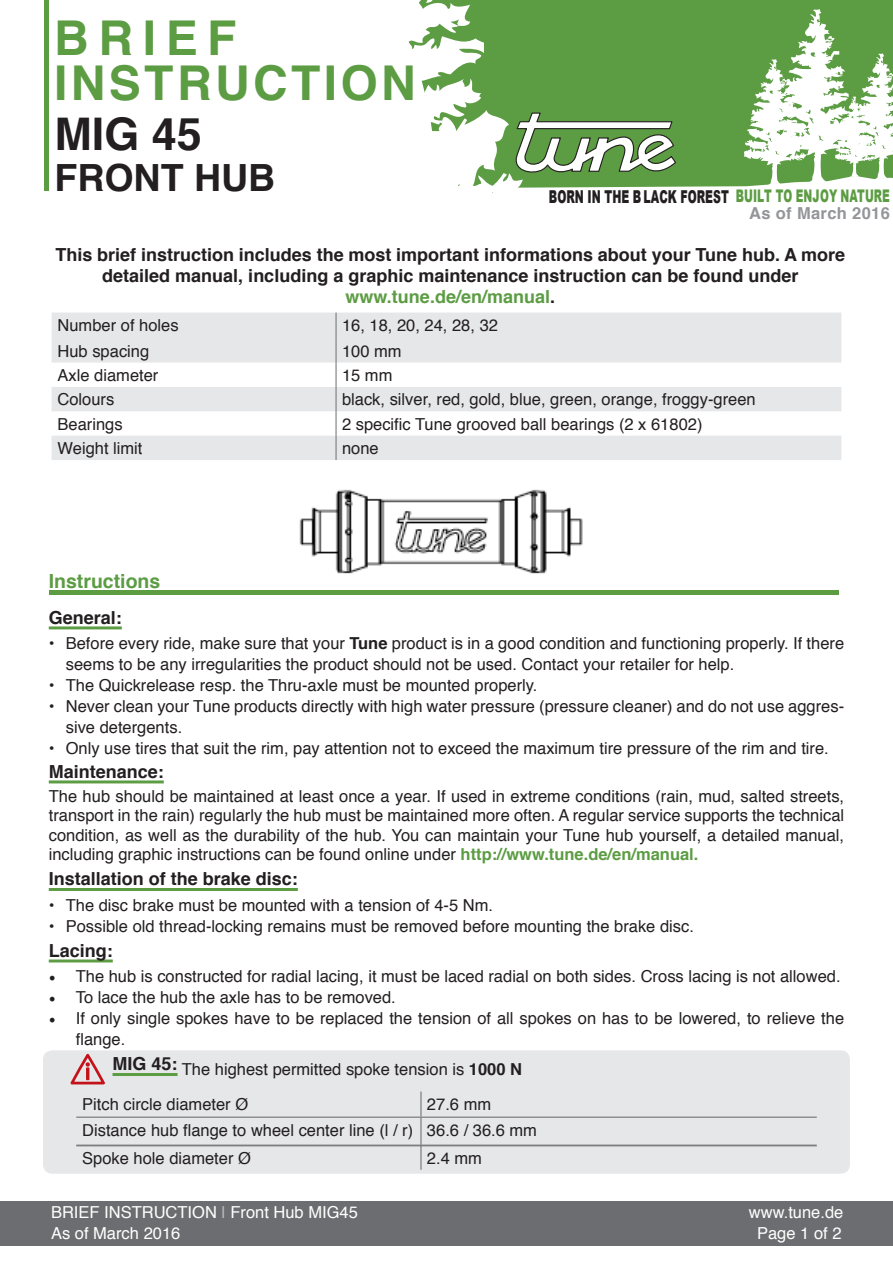
<style>
.page{position:relative;width:893px;height:1263px;background:#fff}
.page>*{position:absolute;margin:0;border:0;box-sizing:border-box;transform-origin:0 0}
.t1{font:700 48px/45px "Helvetica";letter-spacing:.07em;color:#5c9c43}
.t2{font:700 45px "Helvetica";color:#231f20}
.t3{font:700 37.5px "Helvetica";color:#231f20}
.t4{font:700 19.5px "Helvetica";color:#5c9c43}
.t5{font:700 18px/21px "Helvetica";color:#231f20;text-align:center}
.t6{font:900 17.7px "Arial";color:#231f20;scale:.61 1}
.t7{font:16.5px/21px "Helvetica";color:#231f20}
.t8{font:16.5px "Helvetica";color:#fff}
.t9{font:700 16.5px "Helvetica";letter-spacing:.02em;color:#939598}
.s1{font-size:17.4px;color:#5c9c43}
.s2{color:#5c9c43}
.s3{font-weight:700}
.s4{font-weight:700;color:#5c9c43}
.s5{font-family:"Minion Pro";font-size:18px}
.s6{color:#bcbdc0}
</style>
<div class="page">
<div style="left:0;top:1201px;width:893px;height:44px;background:#6c6d70"></div>
<div style="left:44px;top:1051px;width:805px;height:122px;background:#e6e7e9;border-radius:9px"></div>
<div style="left:43px;top:1050px;width:807px;height:124px;border:2px solid #e6e7e9;border-radius:9px"></div>
<svg style="left:71px;top:1052px;width:36px;height:33px"></svg>
<img style="left:299px;top:489px;width:284px;height:85px">
<svg style="left:52px;top:313px;width:789px;height:147px;fill:#e6e7e9"></svg>
<svg style="left:336px;top:313px;width:1px;height:147px"></svg>
<hr style="left:49px;top:626px;width:73px;height:3px;background:#5c9c43">
<hr style="left:49px;top:780px;width:115px;height:3px;background:#5c9c43">
<hr style="left:49px;top:888px;width:249px;height:3px;background:#5c9c43">
<hr style="left:49px;top:959px;width:64px;height:3px;background:#5c9c43">
<hr style="left:113px;top:1073px;width:65px;height:3px;background:#5c9c43">
<div style="left:49px;top:590px;width:790px;height:5px;background:#5c9c43"></div>
<svg style="left:76px;top:1091px;width:741px;height:79px"></svg>
<hr style="left:76px;top:1116px;width:345px;height:2px;background:#6c6d70">
<hr style="left:421px;top:1116px;width:396px;height:2px;background:#6c6d70">
<hr style="left:76px;top:1145px;width:345px;height:1px;background:#6c6d70">
<hr style="left:421px;top:1145px;width:396px;height:1px;background:#6c6d70">
<svg style="left:420px;top:1091px;width:1px;height:79px"></svg>
<svg style="left:409px;top:0;width:114px;height:193px"></svg>
<svg style="left:499px;top:8px;width:394px;height:185px"></svg>
<div style="left:44px;top:0;width:5px;height:191px;background:#5c9c43"></div>
<h1 class="t1" style="left:54px;top:16px;width:363px">BRIEF<br>INSTRUCTION</h1>
<h2 class="t2" style="left:54px;top:98px;width:149px">MIG 45</h2>
<h3 class="t3" style="left:54px;top:147px;width:222px">FRONT HUB</h3>
<p class="t6" style="left:549px;top:184px;width:561px">BORN IN THE B LACK FOREST <span class="s1">BUILT TO ENJOY NATURE</span></p>
<p class="t9" style="left:749px;top:200px;width:142px">As of March 2016</p>
<p class="t5" style="left:55px;top:245px;width:791px">This brief instruction includes the most important informations about your Tune hub. A more detailed manual, including a graphic maintenance instruction can be found under <span class="s2">www.tune.de/en/manual</span>.</p>
<p class="t7" style="left:58px;top:315px;width:123px">Number of holes</p>
<p class="t7" style="left:342px;top:315px;width:157px">16, 18, 20, 24, 28, 32</p>
<p class="t7" style="left:58px;top:341px;width:93px">Hub spacing</p>
<p class="t7" style="left:342px;top:341px;width:61px">100 mm</p>
<p class="t7" style="left:58px;top:365px;width:102px">Axle diameter</p>
<p class="t7" style="left:342px;top:365px;width:52px">15 mm</p>
<p class="t7" style="left:58px;top:389px;width:58px">Colours</p>
<p class="t7" style="left:342px;top:389px;width:415px">black, silver, red, gold, blue, green, orange, froggy-green</p>
<p class="t7" style="left:58px;top:414px;width:67px">Bearings</p>
<p class="t7" style="left:342px;top:414px;width:362px">2 specific Tune grooved ball bearings (2 x 61802)</p>
<p class="t7" style="left:58px;top:438px;width:86px">Weight limit</p>
<p class="t7" style="left:342px;top:438px;width:38px">none</p>
<p class="t4" style="left:49px;top:565px;width:113px">Instructions</p>
<p class="t5" style="left:49px;top:607px;width:75px">General:</p>
<p class="t7" style="left:66px;top:633px;width:780px;text-indent:-17px">• Before every ride, make sure that your <span class="s3">Tune</span> product is in a good condition and functioning properly. If there seems to be any irregularities the product should not be used. Contact your retailer for help.</p>
<p class="t7" style="left:49px;top:675px;width:490px">• The Quickrelease resp. the Thru-axle must be mounted properly.</p>
<p class="t7" style="left:66px;top:696px;width:780px;text-indent:-17px">• Never clean your Tune products directly with high water pressure (pressure cleaner) and do not use aggres&shy;sive detergents.</p>
<p class="t7" style="left:49px;top:738px;width:782px">• Only use tires that suit the rim, pay attention not to exceed the maximum tire pressure of the rim and tire.</p>
<p class="t5" style="left:49px;top:761px;width:117px">Maintenance:</p>
<p class="t7" style="left:49px;top:787px;width:797px;line-height:19.5px;text-align:justify">The hub should be maintained at least once a year. If used in extreme conditions (rain, mud, salted streets, transport in the rain) regularly the hub must be maintained more often. A regular service supports the technical condition, as well as the durability of the hub. You can maintain your Tune hub yourself, a detailed manual, including graphic instructions can be found online under <span class="s4">http://www.tune.de/en/manual.</span></p>
<p class="t5" style="left:49px;top:869px;width:251px">Installation of the brake disc:</p>
<p class="t7" style="left:49px;top:895px;width:446px">• The disc brake must be mounted with a tension of 4-5 Nm.</p>
<p class="t7" style="left:49px;top:916px;width:647px">• Possible old thread-locking remains must be removed before mounting the brake disc.</p>
<p class="t5" style="left:49px;top:940px;width:66px">Lacing:</p>
<p class="t7" style="left:49px;top:966px;width:793px"><span class="s5">•</span> The hub is constructed for radial lacing, it must be laced radial on both sides. Cross lacing is not allowed.</p>
<p class="t7" style="left:49px;top:987px;width:349px"><span class="s5">•</span> To lace the hub the axle has to be removed.</p>
<p class="t7" style="left:76px;top:1008px;width:770px;text-indent:-27px"><span class="s5">•</span> If only single spokes have to be replaced the tension of all spokes on has to be lowered, to relieve the flange.</p>
<p class="t7" style="left:82px;top:1052px;width:441px;line-height:35.1px;text-indent:30px"><sup>MIG</sup> <sup>45:</sup> The highest permitted spoke tension is <span class="s3">1000 N<br></span>Pitch circle diameter Ø</p>
<p class="t7" style="left:82px;top:1092px;width:456px;line-height:25.7px;text-indent:345px">27.6 mm<br>Distance hub flange to wheel center line (l / r) 36.6 / 36.6 mm</p>
<p class="t7" style="left:82px;top:1148px;width:170px">Spoke hole diameter Ø</p>
<p class="t7" style="left:427px;top:1148px;width:57px">2.4 mm</p>
<p class="t8" style="left:51px;top:1200px;width:308px">BRIEF INSTRUCTION <span class="s6">|</span> Front Hub MIG45</p>
<p class="t8" style="left:749px;top:1200px;width:96px">www.tune.de</p>
<p class="t8" style="left:51px;top:1221px;width:131px">As of March 2016</p>
<p class="t8" style="left:757px;top:1221px;width:86px">Page 1 of 2</p>
</div>
